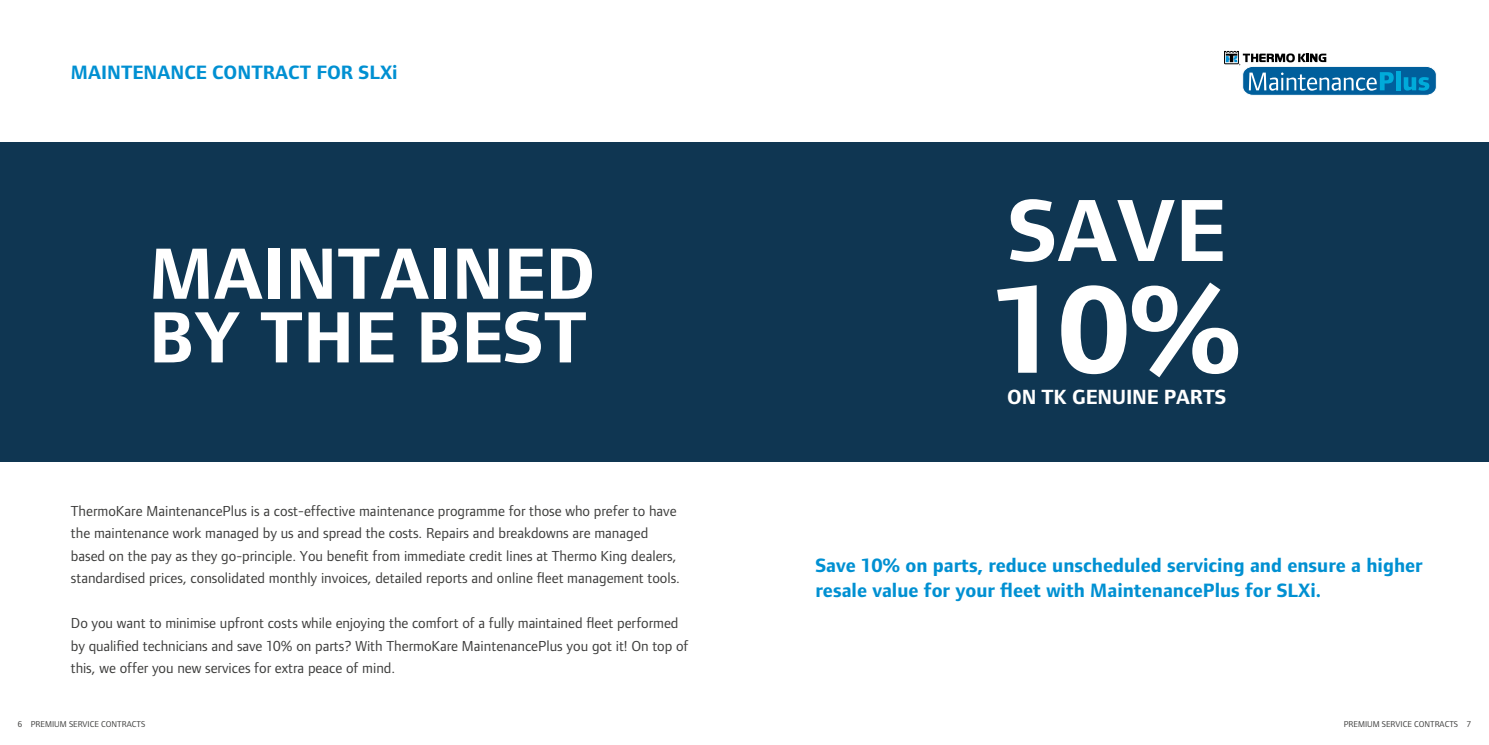
<style>
.page{position:relative;width:1489px;height:745px;background:#fff}
.page>*{position:absolute;margin:0;border:0;box-sizing:border-box;transform-origin:0 0}
.t1{font:700 128.75px "Foundry Form Sans Blonde";color:#fff}
.t2{font:700 91.25px "Foundry Form Sans Blonde";color:#fff}
.t3{font:700 75px "Foundry Form Sans Blonde";color:#fff}
.t4{font:700 21.25px "Foundry Form Sans Blonde";letter-spacing:-.01em;color:#fff}
.t5{font:700 20px/25px "Foundry Form Sans Blonde";color:#0090d2}
.t6{font:15px/22.5px "Foundry Form Sans Blonde";color:#3c3c3b}
.t7{font:8.75px "Foundry Form Sans Blonde";color:#3c3c3b}
</style>
<div class="page">
<div style="left:0;top:142px;width:1488px;height:319px;background:#0f3652"></div>
<svg style="left:1224px;top:51px;width:212px;height:45px"></svg>
<h3 class="t5" style="left:71px;top:59px;width:328px">MAINTENANCE CONTRACT FOR SLXi</h3>
<h3 class="t3" style="left:149px;top:231px;width:447px">MAINTAINED</h3>
<h3 class="t3" style="left:149px;top:295px;width:439px">BY THE BEST</h3>
<p class="t6" style="left:71px;top:499px;width:610px">ThermoKare MaintenancePlus is a cost-effective maintenance programme for those who prefer to have the maintenance work managed by us and spread the costs. Repairs and breakdowns are managed based on the pay as they go-principle. You benefit from immediate credit lines at Thermo King dealers, standardised prices, consolidated monthly invoices, detailed reports and online fleet management tools.</p>
<p class="t6" style="left:71px;top:611px;width:619px">Do you want to minimise upfront costs while enjoying the comfort of a fully maintained fleet performed by qualified technicians and save 10% on parts? With ThermoKare MaintenancePlus you got it! On top of this, we offer you new services for extra peace of mind.</p>
<h2 class="t2" style="left:1007px;top:179px;width:219px">SAVE</h2>
<h1 class="t1" style="left:991px;top:257px;width:252px">10%</h1>
<h3 class="t4" style="left:1007px;top:384px;width:220px">ON TK GENUINE PARTS</h3>
<h3 class="t5" style="left:815px;top:552px;width:609px">Save 10% on parts, reduce unscheduled servicing and ensure a higher resale value for your fleet with MaintenancePlus for SLXi.</h3>
<p class="t7" style="left:18px;top:719px;width:129px">6 PREMIUM SERVICE CONTRACTS</p>
<p class="t7" style="left:1343px;top:719px;width:129px">PREMIUM SERVICE CONTRACTS 7</p>
</div>
